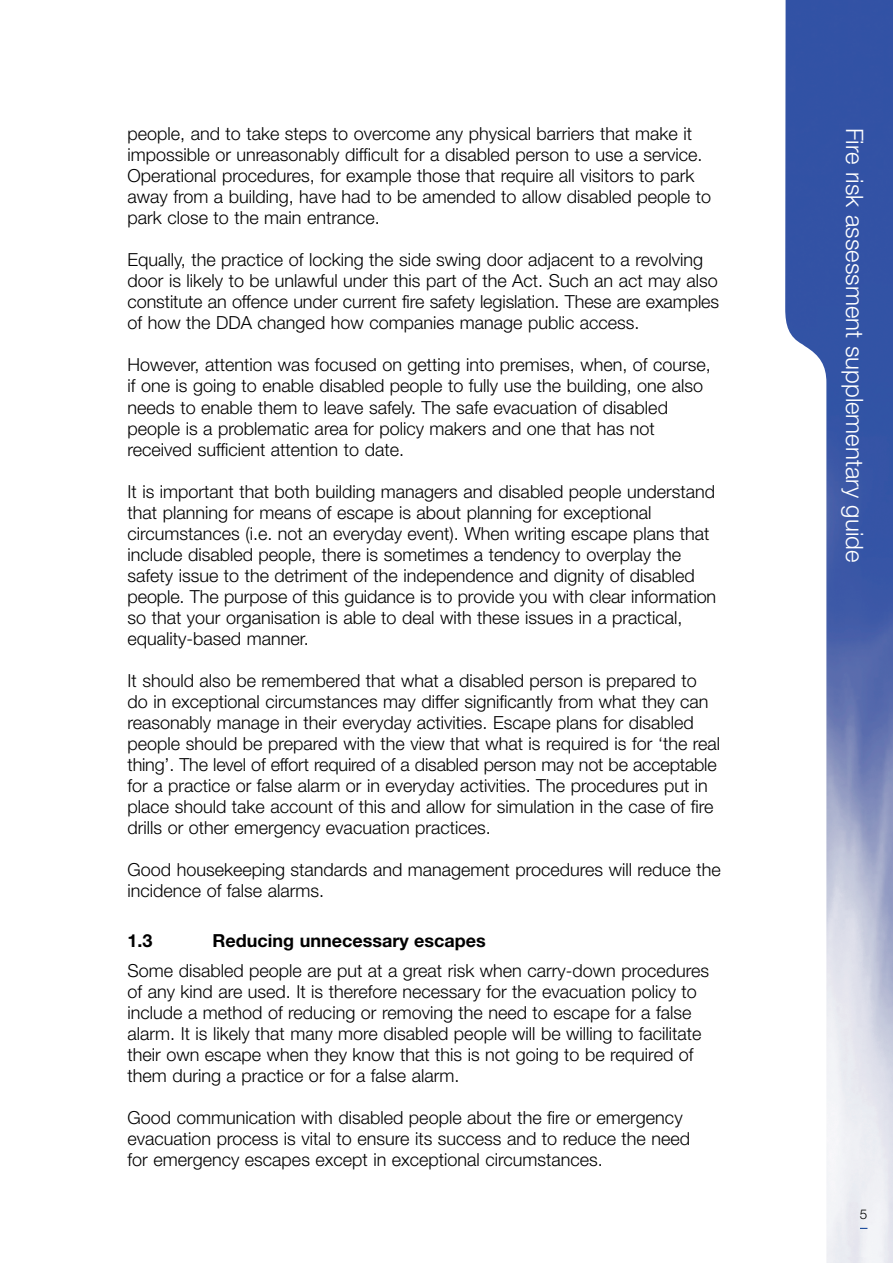
<style>
.page{position:relative;width:893px;height:1263px;background:#fff}
.page>*{position:absolute;margin:0;border:0;box-sizing:border-box;transform-origin:0 0}
.t1{font:300 24px "Helvetica Neue";color:#fff}
.t2{font:300 18px/21px "Helvetica Neue";color:#000}
.t3{font:700 18px "Helvetica Neue";color:#000}
.t4{font:300 13.5px "Helvetica Neue";color:#000}
</style>
<div class="page">
<img style="left:785px;top:0;width:108px;height:1263px">
<p class="t2" style="left:128px;top:125px;width:585px">people, and to take steps to overcome any physical barriers that make it impossible or unreasonably difficult for a disabled person to use a service.<br>Operational procedures, for example those that require all visitors to park away from a building, have had to be amended to allow disabled people to park close to the main entrance.</p>
<p class="t2" style="left:128px;top:251px;width:593px">Equally, the practice of locking the side swing door adjacent to a revolving door is likely to be unlawful under this part of the Act. Such an act may also constitute an offence under current fire safety legislation. These are examples of how the DDA changed how companies manage public access.</p>
<p class="t2" style="left:128px;top:356px;width:585px">However, attention was focused on getting into premises, when, of course, if one is going to enable disabled people to fully use the building, one also needs to enable them to leave safely. The safe evacuation of disabled people is a problematic area for policy makers and one that has not received sufficient attention to date.</p>
<p class="t2" style="left:128px;top:482px;width:590px">It is important that both building managers and disabled people understand that planning for means of escape is about planning for exceptional circumstances (i.e. not an everyday event). When writing escape plans that include disabled people, there is sometimes a tendency to overplay the safety issue to the detriment of the independence and dignity of disabled people. The purpose of this guidance is to provide you with clear information so that your organisation is able to deal with these issues in a practical, equality-based manner.</p>
<p class="t2" style="left:128px;top:671px;width:594px">It should also be remembered that what a disabled person is prepared to do in exceptional circumstances may differ significantly from what they can reasonably manage in their everyday activities. Escape plans for disabled people should be prepared with the view that what is required is for ‘the real thing’. The level of effort required of a disabled person may not be acceptable for a practice or false alarm or in everyday activities. The procedures put in place should take account of this and allow for simulation in the case of fire drills or other emergency evacuation practices.</p>
<p class="t2" style="left:128px;top:860px;width:595px">Good housekeeping standards and management procedures will reduce the incidence of false alarms.</p>
<p class="t3" style="left:128px;top:934px;width:27px">1.3</p>
<p class="t3" style="left:213px;top:934px;width:275px">Reducing unnecessary escapes</p>
<p class="t2" style="left:128px;top:961px;width:583px">Some disabled people are put at a great risk when carry-down procedures of any kind are used. It is therefore necessary for the evacuation policy to include a method of reducing or removing the need to escape for a false alarm. It is likely that many more disabled people will be willing to facilitate their own escape when they know that this is not going to be required of them during a practice or for a false alarm.</p>
<p class="t2" style="left:128px;top:1108px;width:564px">Good communication with disabled people about the fire or emergency evacuation process is vital to ensure its success and to reduce the need for emergency escapes except in exceptional circumstances.</p>
<h1 class="t1" style="left:863px;top:128px;width:436px;rotate:90deg">Fire risk assessment supplementary guide</h1>
<p class="t4" style="left:860px;top:1210px;width:9px">5</p>
</div>
